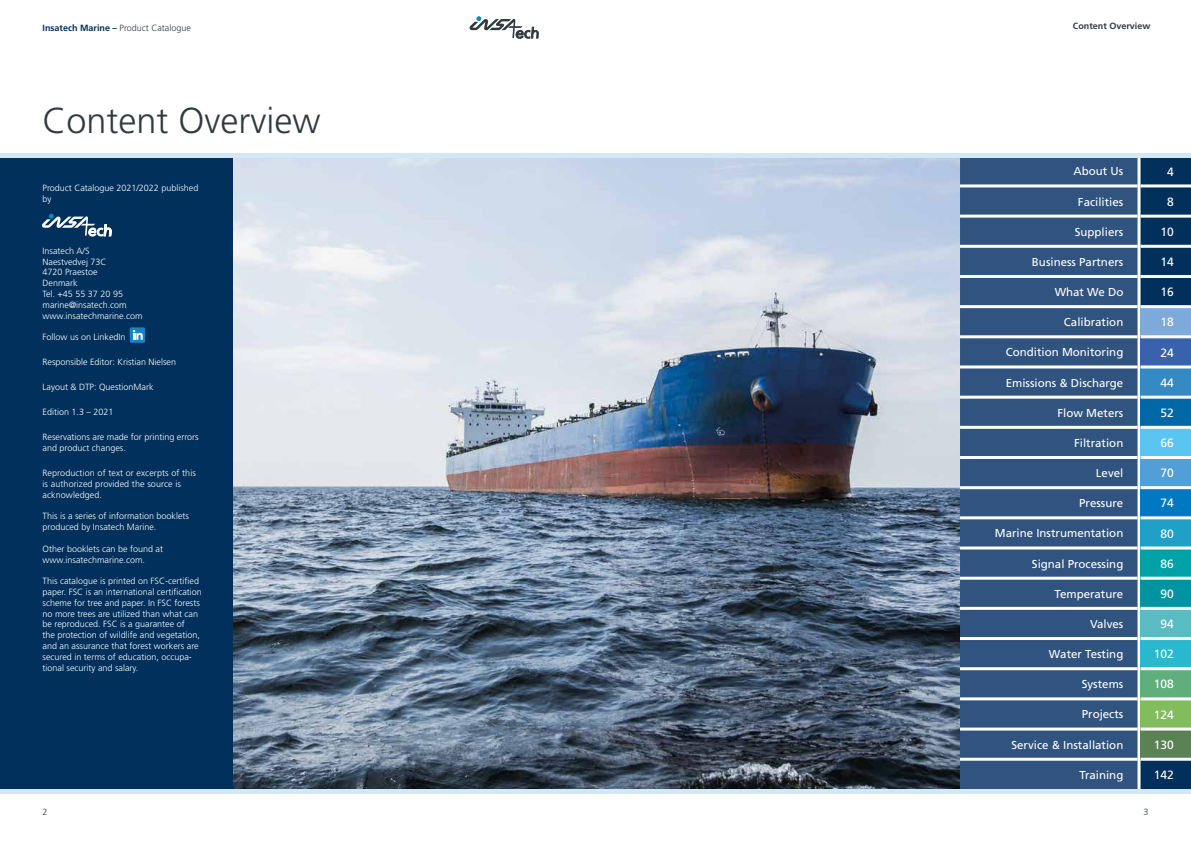
<style>
.page{position:relative;width:1191px;height:842px;background:#fff}
.page>*{position:absolute;margin:0;border:0;box-sizing:border-box;transform-origin:0 0}
.t1{font:300 36px "Frutiger";color:#313b3f}
.t2{font:12px "Frutiger";color:#fff}
.t3{font:11.5px "Frutiger";color:#fff}
.t4{font:300 9px/10.8px "Frutiger";color:#fff}
.t5{font:300 9px "Frutiger";color:#313b3f}
.t6{font:700 9px "Frutiger";color:#313b3f}
.s1{font-weight:700;color:#00305b}
</style>
<div class="page">
<svg style="left:469px;top:16px;width:69px;height:23px"></svg>
<img style="left:232px;top:157px;width:728px;height:632px">
<div style="left:0;top:157px;width:232px;height:635px;background:#00305b"></div>
<div style="left:960px;top:157px;width:177px;height:632px;background:#30547f"></div>
<div style="left:1140px;top:157px;width:51px;height:632px;background:#00305b"></div>
<div style="left:1140px;top:307px;width:51px;height:30px;background:#7da9db"></div>
<div style="left:1140px;top:337px;width:51px;height:30px;background:#3862ab"></div>
<div style="left:1140px;top:367px;width:51px;height:30px;background:#368ac3"></div>
<div style="left:1140px;top:397px;width:51px;height:30px;background:#0068a7"></div>
<div style="left:1140px;top:427px;width:51px;height:30px;background:#5bc5f2"></div>
<div style="left:1140px;top:457px;width:51px;height:31px;background:#529fd8"></div>
<div style="left:1140px;top:488px;width:51px;height:30px;background:#0079c2"></div>
<div style="left:1140px;top:518px;width:51px;height:30px;background:#1fa0c7"></div>
<div style="left:1140px;top:548px;width:51px;height:30px;background:#00a2a7"></div>
<div style="left:1140px;top:578px;width:51px;height:30px;background:#0094a3"></div>
<div style="left:1140px;top:608px;width:51px;height:30px;background:#5abcc3"></div>
<div style="left:1140px;top:638px;width:51px;height:31px;background:#29b8ce"></div>
<div style="left:1140px;top:669px;width:51px;height:30px;background:#61ae7d"></div>
<div style="left:1140px;top:699px;width:51px;height:30px;background:#81bd5c"></div>
<div style="left:1140px;top:729px;width:51px;height:30px;background:#5a8254"></div>
<hr style="left:960px;top:215px;width:177px;height:3px;background:#fff">
<hr style="left:1140px;top:215px;width:51px;height:3px;background:#fff">
<hr style="left:1140px;top:245px;width:51px;height:3px;background:#fff">
<hr style="left:960px;top:245px;width:177px;height:3px;background:#fff">
<hr style="left:1140px;top:275px;width:51px;height:3px;background:#fff">
<hr style="left:960px;top:184px;width:177px;height:3px;background:#fff">
<hr style="left:1140px;top:184px;width:51px;height:3px;background:#fff">
<hr style="left:960px;top:275px;width:177px;height:3px;background:#fff">
<hr style="left:960px;top:305px;width:177px;height:3px;background:#fff">
<hr style="left:960px;top:335px;width:177px;height:3px;background:#fff">
<hr style="left:960px;top:365px;width:177px;height:3px;background:#fff">
<hr style="left:960px;top:396px;width:177px;height:3px;background:#fff">
<hr style="left:960px;top:426px;width:177px;height:3px;background:#fff">
<hr style="left:960px;top:456px;width:177px;height:3px;background:#fff">
<hr style="left:960px;top:486px;width:177px;height:3px;background:#fff">
<hr style="left:960px;top:516px;width:177px;height:3px;background:#fff">
<hr style="left:960px;top:546px;width:177px;height:3px;background:#fff">
<hr style="left:960px;top:577px;width:177px;height:3px;background:#fff">
<hr style="left:960px;top:607px;width:177px;height:3px;background:#fff">
<hr style="left:960px;top:637px;width:177px;height:3px;background:#fff">
<hr style="left:960px;top:667px;width:177px;height:3px;background:#fff">
<hr style="left:960px;top:697px;width:177px;height:3px;background:#fff">
<hr style="left:1140px;top:305px;width:51px;height:3px;background:#fff">
<hr style="left:1140px;top:335px;width:51px;height:3px;background:#fff">
<hr style="left:1140px;top:365px;width:51px;height:3px;background:#fff">
<hr style="left:1140px;top:396px;width:51px;height:3px;background:#fff">
<hr style="left:1140px;top:426px;width:51px;height:3px;background:#fff">
<hr style="left:1140px;top:456px;width:51px;height:3px;background:#fff">
<hr style="left:1140px;top:486px;width:51px;height:3px;background:#fff">
<hr style="left:1140px;top:516px;width:51px;height:3px;background:#fff">
<hr style="left:1140px;top:546px;width:51px;height:3px;background:#fff">
<hr style="left:1140px;top:577px;width:51px;height:3px;background:#fff">
<hr style="left:1140px;top:607px;width:51px;height:3px;background:#fff">
<hr style="left:1140px;top:637px;width:51px;height:3px;background:#fff">
<hr style="left:1140px;top:667px;width:51px;height:3px;background:#fff">
<hr style="left:960px;top:727px;width:177px;height:3px;background:#fff">
<hr style="left:1140px;top:727px;width:51px;height:3px;background:#fff">
<hr style="left:1140px;top:697px;width:51px;height:3px;background:#fff">
<hr style="left:960px;top:758px;width:177px;height:3px;background:#fff">
<hr style="left:1140px;top:758px;width:51px;height:3px;background:#fff">
<svg style="left:42px;top:214px;width:69px;height:22px"></svg>
<div style="left:0;top:789px;width:1191px;height:5px;background:#d3e8f6"></div>
<hr style="left:0;top:153px;width:1191px;height:4px;background:#d3e8f6">
<div style="left:130px;top:327px;width:15px;height:16px;background:#1484c6;border-radius:2px"></div>
<svg style="left:133px;top:330px;width:10px;height:10px"></svg>
<p class="t5" style="left:43px;top:23px;width:150px"><span class="s1">Insatech Marine –</span> Product Catalogue</p>
<h1 class="t1" style="left:43px;top:100px;width:279px">Content Overview</h1>
<p class="t4" style="left:43px;top:183px;width:157px">Product Catalogue 2021/2022 published by</p>
<p class="t4" style="left:43px;top:245px;width:102px">Insatech A/S<br>Naestvedvej 73C<br>4720 Praestoe<br>Denmark<br>Tel. +45 55 37 20 95 marine@insatech.com www.insatechmarine.com</p>
<p class="t4" style="left:43px;top:332px;width:85px">Follow us on LinkedIn</p>
<p class="t4" style="left:43px;top:357px;width:135px">Responsible Editor: Kristian Nielsen</p>
<p class="t4" style="left:43px;top:382px;width:113px">Layout &amp; DTP: QuestionMark</p>
<p class="t4" style="left:43px;top:407px;width:73px">Edition 1.3 – 2021</p>
<p class="t4" style="left:43px;top:432px;width:158px">Reservations are made for printing errors and product changes.</p>
<p class="t4" style="left:43px;top:468px;width:155px">Reproduction of text or excerpts of this is authorized provided the source is acknowledged.</p>
<p class="t4" style="left:43px;top:511px;width:148px">This is a series of information booklets produced by Insatech Marine.</p>
<p class="t4" style="left:43px;top:543px;width:122px">Other booklets can be found at www.insatechmarine.com.</p>
<p class="t4" style="left:43px;top:576px;width:161px">This catalogue is printed on FSC-certified paper. FSC is an international certification scheme for tree and paper. In FSC forests no more trees are utilized than what can be reproduced. FSC is a guarantee of<br>the protection of wildlife and vegetation, and an assurance that forest workers are secured in terms of education, occupa&shy;tional security and salary.</p>
<p class="t5" style="left:43px;top:807px;width:7px">2</p>
<p class="t6" style="left:1072px;top:21px;width:79px">Content Overview</p>
<p class="t3" style="left:1073px;top:165px;width:51px">About Us</p>
<h2 class="t2" style="left:1167px;top:164px;width:8px">4</h2>
<p class="t3" style="left:1078px;top:195px;width:47px">Facilities</p>
<h2 class="t2" style="left:1167px;top:194px;width:8px">8</h2>
<p class="t3" style="left:1074px;top:225px;width:50px">Suppliers</p>
<h2 class="t2" style="left:1160px;top:225px;width:15px">10</h2>
<p class="t3" style="left:1032px;top:255px;width:93px">Business Partners</p>
<h2 class="t2" style="left:1160px;top:255px;width:15px">14</h2>
<p class="t3" style="left:1054px;top:285px;width:70px">What We Do</p>
<h2 class="t2" style="left:1160px;top:285px;width:15px">16</h2>
<p class="t3" style="left:1064px;top:315px;width:61px">Calibration</p>
<h2 class="t2" style="left:1160px;top:315px;width:15px">18</h2>
<p class="t3" style="left:1005px;top:346px;width:119px">Condition Monitoring</p>
<h2 class="t2" style="left:1160px;top:345px;width:15px">24</h2>
<p class="t3" style="left:1005px;top:376px;width:119px">Emissions &amp; Discharge</p>
<h2 class="t2" style="left:1160px;top:375px;width:15px">44</h2>
<p class="t3" style="left:1057px;top:406px;width:67px">Flow Meters</p>
<h2 class="t2" style="left:1160px;top:406px;width:15px">52</h2>
<p class="t3" style="left:1074px;top:436px;width:51px">Filtration</p>
<h2 class="t2" style="left:1160px;top:436px;width:15px">66</h2>
<p class="t3" style="left:1095px;top:466px;width:29px">Level</p>
<h2 class="t2" style="left:1160px;top:466px;width:15px">70</h2>
<p class="t3" style="left:1079px;top:496px;width:46px">Pressure</p>
<h2 class="t2" style="left:1160px;top:496px;width:15px">74</h2>
<p class="t3" style="left:995px;top:527px;width:130px">Marine Instrumentation</p>
<h2 class="t2" style="left:1160px;top:526px;width:15px">80</h2>
<p class="t3" style="left:1032px;top:557px;width:93px">Signal Processing</p>
<h2 class="t2" style="left:1160px;top:556px;width:15px">86</h2>
<p class="t3" style="left:1054px;top:587px;width:70px">Temperature</p>
<h2 class="t2" style="left:1160px;top:587px;width:15px">90</h2>
<p class="t3" style="left:1090px;top:617px;width:35px">Valves</p>
<h2 class="t2" style="left:1160px;top:617px;width:15px">94</h2>
<p class="t3" style="left:1049px;top:647px;width:76px">Water Testing</p>
<h2 class="t2" style="left:1154px;top:647px;width:22px">102</h2>
<p class="t3" style="left:1081px;top:677px;width:43px">Systems</p>
<h2 class="t2" style="left:1154px;top:677px;width:22px">108</h2>
<p class="t3" style="left:1081px;top:708px;width:43px">Projects</p>
<h2 class="t2" style="left:1154px;top:707px;width:22px">124</h2>
<p class="t3" style="left:1011px;top:738px;width:113px">Service &amp; Installation</p>
<h2 class="t2" style="left:1154px;top:738px;width:22px">130</h2>
<p class="t3" style="left:1079px;top:768px;width:45px">Training</p>
<h2 class="t2" style="left:1154px;top:768px;width:22px">142</h2>
<h2 class="t2" style="left:1170px;top:167px;width:8px">4</h2>
<h2 class="t2" style="left:1170px;top:199px;width:8px">8</h2>
<h2 class="t2" style="left:1163px;top:230px;width:15px">10</h2>
<h2 class="t2" style="left:1163px;top:261px;width:15px">14</h2>
<h2 class="t2" style="left:1163px;top:293px;width:15px">16</h2>
<h2 class="t2" style="left:1163px;top:609px;width:15px">78</h2>
<h2 class="t2" style="left:1163px;top:641px;width:15px">84</h2>
<h2 class="t2" style="left:1163px;top:673px;width:15px">88</h2>
<h2 class="t2" style="left:1156px;top:704px;width:22px">124</h2>
<h2 class="t2" style="left:1156px;top:736px;width:22px">130</h2>
<h2 class="t2" style="left:1156px;top:767px;width:22px">142</h2>
<p class="t5" style="left:1143px;top:807px;width:7px">3</p>
</div>
